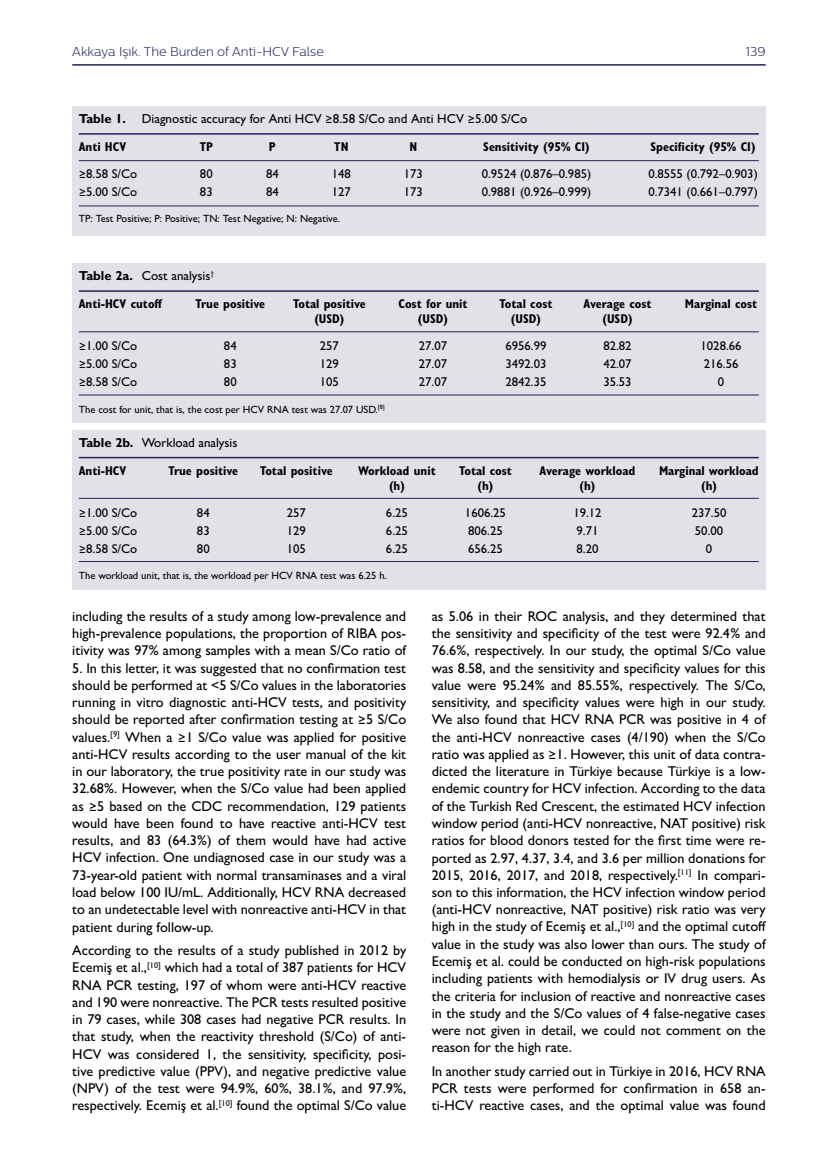
<style>
.page{position:relative;width:838px;height:1170px;background:#fff}
.page>*{position:absolute;margin:0;border:0;box-sizing:border-box;transform-origin:0 0}
.t1{font:500 14.25px/17.2px "Gill Sans MT Pro";color:#000;text-align:justify}
.t2{font:500 13.05px "Gill Sans MT Pro";color:#000}
.t3{font:500 12.75px "Gill Sans MT Pro";color:#000}
.t4{font:700 condensed 12.75px "Gill Sans MT Pro";color:#000}
.t5{font:300 12.75px "Centrale Sans";color:#21245b}
.t6{font:500 10.5px "Gill Sans MT Pro";color:#000}
.s1{font-weight:700}
</style>
<div class="page">
<div style="left:72px;top:106px;width:693px;height:130px;background:#e3e1e8"></div>
<hr style="left:79px;top:133px;width:680px;height:2px;background:#21245b">
<hr style="left:79px;top:160px;width:680px;height:1px;background:#21245b">
<hr style="left:79px;top:205px;width:680px;height:1px;background:#21245b">
<div style="left:72px;top:263px;width:693px;height:160px;background:#e3e1e8"></div>
<hr style="left:79px;top:290px;width:680px;height:2px;background:#21245b">
<hr style="left:79px;top:331px;width:680px;height:1px;background:#21245b">
<hr style="left:79px;top:394px;width:680px;height:1px;background:#21245b">
<div style="left:72px;top:430px;width:693px;height:159px;background:#e3e1e8"></div>
<hr style="left:79px;top:457px;width:680px;height:1px;background:#21245b">
<hr style="left:79px;top:498px;width:680px;height:1px;background:#21245b">
<hr style="left:79px;top:561px;width:680px;height:1px;background:#21245b">
<hr style="left:72px;top:64px;width:693px;height:2px;background:#21245b">
<p class="t5" style="left:72px;top:45px;width:253px">Akkaya Işık. The Burden of Anti-HCV False</p>
<p class="t5" style="left:745px;top:45px;width:22px">139</p>
<p class="t2" style="left:79px;top:111px;width:450px"><span class="s1">Table 1.</span> Diagnostic accuracy for Anti HCV ≥8.58 S/Co and Anti HCV ≥5.00 S/Co</p>
<p class="t4" style="left:79px;top:139px;width:49px">Anti HCV</p>
<p class="t4" style="left:200px;top:139px;width:15px">TP</p>
<p class="t4" style="left:269px;top:139px;width:8px">P</p>
<p class="t4" style="left:334px;top:139px;width:16px">TN</p>
<p class="t4" style="left:409px;top:139px;width:9px">N</p>
<p class="t4" style="left:483px;top:139px;width:108px">Sensitivity (95% CI)</p>
<p class="t4" style="left:650px;top:139px;width:106px">Specificity (95% CI)</p>
<p class="t3" style="left:79px;top:166px;width:60px">≥8.58 S/Co</p>
<p class="t3" style="left:200px;top:166px;width:14px">80</p>
<p class="t3" style="left:266px;top:166px;width:14px">84</p>
<p class="t3" style="left:332px;top:166px;width:21px">148</p>
<p class="t3" style="left:404px;top:166px;width:21px">173</p>
<p class="t3" style="left:482px;top:166px;width:111px">0.9524 (0.876–0.985)</p>
<p class="t3" style="left:648px;top:166px;width:111px">0.8555 (0.792–0.903)</p>
<p class="t3" style="left:79px;top:184px;width:60px">≥5.00 S/Co</p>
<p class="t3" style="left:200px;top:184px;width:14px">83</p>
<p class="t3" style="left:266px;top:184px;width:14px">84</p>
<p class="t3" style="left:332px;top:184px;width:21px">127</p>
<p class="t3" style="left:404px;top:184px;width:21px">173</p>
<p class="t3" style="left:482px;top:184px;width:111px">0.9881 (0.926–0.999)</p>
<p class="t3" style="left:648px;top:184px;width:111px">0.7341 (0.661–0.797)</p>
<p class="t6" style="left:79px;top:212px;width:263px">TP: Test Positive; P: Positive; TN: Test Negative; N: Negative.</p>
<p class="t2" style="left:79px;top:268px;width:137px"><span class="s1">Table 2a.</span> Cost analysis<sup>†</sup></p>
<p class="t4" style="left:79px;top:296px;width:85px">Anti-HCV cutoff</p>
<p class="t4" style="left:195px;top:296px;width:71px">True positive</p>
<p class="t4" style="left:293px;top:296px;width:74px">Total positive</p>
<p class="t4" style="left:398px;top:296px;width:71px">Cost for unit</p>
<p class="t4" style="left:499px;top:296px;width:54px">Total cost</p>
<p class="t4" style="left:583px;top:296px;width:69px">Average cost</p>
<p class="t4" style="left:685px;top:296px;width:74px">Marginal cost</p>
<p class="t4" style="left:314px;top:311px;width:32px">(USD)</p>
<p class="t4" style="left:418px;top:311px;width:32px">(USD)</p>
<p class="t4" style="left:511px;top:311px;width:32px">(USD)</p>
<p class="t4" style="left:602px;top:311px;width:32px">(USD)</p>
<p class="t3" style="left:79px;top:338px;width:60px">≥1.00 S/Co</p>
<p class="t3" style="left:224px;top:338px;width:14px">84</p>
<p class="t3" style="left:320px;top:338px;width:21px">257</p>
<p class="t3" style="left:419px;top:338px;width:30px">27.07</p>
<p class="t3" style="left:505px;top:338px;width:43px">6956.99</p>
<p class="t3" style="left:603px;top:338px;width:30px">82.82</p>
<p class="t3" style="left:700px;top:338px;width:43px">1028.66</p>
<p class="t3" style="left:79px;top:356px;width:60px">≥5.00 S/Co</p>
<p class="t3" style="left:224px;top:356px;width:14px">83</p>
<p class="t3" style="left:320px;top:356px;width:21px">129</p>
<p class="t3" style="left:419px;top:356px;width:30px">27.07</p>
<p class="t3" style="left:505px;top:356px;width:43px">3492.03</p>
<p class="t3" style="left:603px;top:356px;width:30px">42.07</p>
<p class="t3" style="left:703px;top:356px;width:36px">216.56</p>
<p class="t3" style="left:79px;top:374px;width:60px">≥8.58 S/Co</p>
<p class="t3" style="left:224px;top:374px;width:14px">80</p>
<p class="t3" style="left:320px;top:374px;width:21px">105</p>
<p class="t3" style="left:419px;top:374px;width:30px">27.07</p>
<p class="t3" style="left:505px;top:374px;width:43px">2842.35</p>
<p class="t3" style="left:603px;top:374px;width:30px">35.53</p>
<p class="t3" style="left:718px;top:374px;width:8px">0</p>
<p class="t6" style="left:79px;top:403px;width:307px">The cost for unit, that is, the cost per HCV RNA test was 27.07 USD.<sup>[8]</sup></p>
<p class="t2" style="left:79px;top:434px;width:160px"><span class="s1">Table 2b.</span> Workload analysis</p>
<p class="t4" style="left:79px;top:463px;width:49px">Anti-HCV</p>
<p class="t4" style="left:168px;top:463px;width:71px">True positive</p>
<p class="t4" style="left:260px;top:463px;width:74px">Total positive</p>
<p class="t4" style="left:358px;top:463px;width:79px">Workload unit</p>
<p class="t4" style="left:459px;top:463px;width:54px">Total cost</p>
<p class="t4" style="left:539px;top:463px;width:97px">Average workload</p>
<p class="t4" style="left:659px;top:463px;width:101px">Marginal workload</p>
<p class="t4" style="left:389px;top:478px;width:17px">(h)</p>
<p class="t4" style="left:477px;top:478px;width:17px">(h)</p>
<p class="t4" style="left:579px;top:478px;width:17px">(h)</p>
<p class="t4" style="left:701px;top:478px;width:17px">(h)</p>
<p class="t3" style="left:79px;top:504px;width:60px">≥1.00 S/Co</p>
<p class="t3" style="left:197px;top:504px;width:14px">84</p>
<p class="t3" style="left:287px;top:504px;width:21px">257</p>
<p class="t3" style="left:386px;top:504px;width:23px">6.25</p>
<p class="t3" style="left:465px;top:504px;width:43px">1606.25</p>
<p class="t3" style="left:573px;top:504px;width:30px">19.12</p>
<p class="t3" style="left:691px;top:504px;width:36px">237.50</p>
<p class="t3" style="left:79px;top:522px;width:60px">≥5.00 S/Co</p>
<p class="t3" style="left:197px;top:522px;width:14px">83</p>
<p class="t3" style="left:287px;top:522px;width:21px">129</p>
<p class="t3" style="left:386px;top:522px;width:23px">6.25</p>
<p class="t3" style="left:468px;top:522px;width:36px">806.25</p>
<p class="t3" style="left:576px;top:522px;width:23px">9.71</p>
<p class="t3" style="left:695px;top:522px;width:30px">50.00</p>
<p class="t3" style="left:79px;top:540px;width:60px">≥8.58 S/Co</p>
<p class="t3" style="left:197px;top:540px;width:14px">80</p>
<p class="t3" style="left:287px;top:540px;width:21px">105</p>
<p class="t3" style="left:386px;top:540px;width:23px">6.25</p>
<p class="t3" style="left:468px;top:540px;width:36px">656.25</p>
<p class="t3" style="left:576px;top:540px;width:23px">8.20</p>
<p class="t3" style="left:706px;top:540px;width:8px">0</p>
<p class="t6" style="left:79px;top:569px;width:310px">The workload unit, that is, the workload per HCV RNA test was 6.25 h.</p>
<p class="t1" style="left:72px;top:607px;width:335px">including the results of a study among low-prevalence and high-prevalence populations, the proportion of RIBA pos&shy;itivity was 97% among samples with a mean S/Co ratio of</p>
<p class="t1" style="left:72px;top:659px;width:335px">5. In this letter, it was suggested that no confirmation test should be performed at &lt;5 S/Co values in the laboratories running in vitro diagnostic anti-HCV tests, and positivity should be reported after confirmation testing at ≥5 S/Co values.<sup>[9]</sup> When a ≥1 S/Co value was applied for positive anti-HCV results according to the user manual of the kit in our laboratory, the true positivity rate in our study was 32.68%. However, when the S/Co value had been applied as ≥5 based on the CDC recommendation, 129 patients would have been found to have reactive anti-HCV test results, and 83 (64.3%) of them would have had active HCV infection. One undiagnosed case in our study was a 73-year-old patient with normal transaminases and a viral load below 100 IU/mL. Additionally, HCV RNA decreased to an undetectable level with nonreactive anti-HCV in that patient during follow-up.</p>
<p class="t1" style="left:72px;top:941px;width:335px">According to the results of a study published in 2012 by Ecemiş et al.,<sup>[10]</sup> which had a total of 387 patients for HCV RNA PCR testing, 197 of whom were anti-HCV reactive and 190 were nonreactive. The PCR tests resulted positive in 79 cases, while 308 cases had negative PCR results. In that study, when the reactivity threshold (S/Co) of anti-HCV was considered 1, the sensitivity, specificity, posi&shy;tive predictive value (PPV), and negative predictive value (NPV) of the test were 94.9%, 60%, 38.1%, and 97.9%, respectively. Ecemiş et al.<sup>[10]</sup> found the optimal S/Co value</p>
<p class="t1" style="left:432px;top:607px;width:336px">as 5.06 in their ROC analysis, and they determined that the sensitivity and specificity of the test were 92.4% and 76.6%, respectively. In our study, the optimal S/Co value was 8.58, and the sensitivity and specificity values for this value were 95.24% and 85.55%, respectively. The S/Co, sensitivity, and specificity values were high in our study.<br>We also found that HCV RNA PCR was positive in 4 of the anti-HCV nonreactive cases (4/190) when the S/Co ratio was applied as ≥1. However, this unit of data contra&shy;dicted the literature in Türkiye because Türkiye is a low&shy;endemic country for HCV infection. According to the data of the Turkish Red Crescent, the estimated HCV infection window period (anti-HCV nonreactive, NAT positive) risk ratios for blood donors tested for the first time were re&shy;ported as 2.97, 4.37, 3.4, and 3.6 per million donations for 2015, 2016, 2017, and 2018, respectively.<sup>[11]</sup> In compari&shy;son to this information, the HCV infection window period (anti-HCV nonreactive, NAT positive) risk ratio was very high in the study of Ecemiş et al.,<sup>[10]</sup> and the optimal cutoff value in the study was also lower than ours. The study of Ecemiş et al. could be conducted on high-risk populations including patients with hemodialysis or IV drug users. As the criteria for inclusion of reactive and nonreactive cases in the study and the S/Co values of 4 false-negative cases were not given in detail, we could not comment on the reason for the high rate.</p>
<p class="t1" style="left:432px;top:1062px;width:335px">In another study carried out in Türkiye in 2016, HCV RNA PCR tests were performed for confirmation in 658 an&shy;ti-HCV reactive cases, and the optimal value was found</p>
</div>
